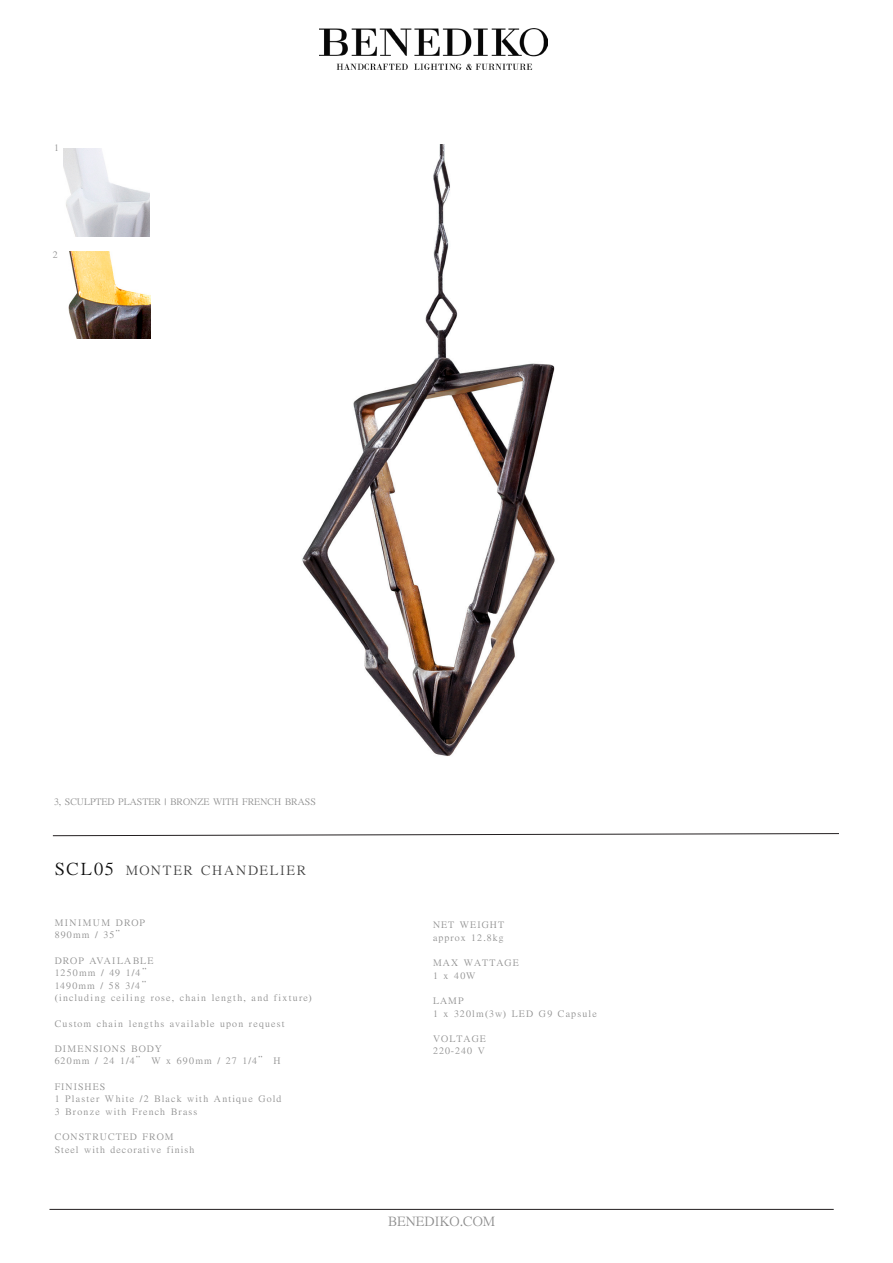
<style>
.page{position:relative;width:893px;height:1263px;background:#fff}
.page>*{position:absolute;margin:0;border:0;box-sizing:border-box;transform-origin:0 0}
.t1{font:300 15px "Li Sung";letter-spacing:.11em;color:#3f3f3f}
.t2{font:300 15px "Li Sung";color:#8c8c8c}
.t3{font:300 10.5px "Li Sung";letter-spacing:.1em;color:#8c8c8c}
.t4{font:300 10.5px "Li Sung";color:#8c8c8c}
.t5{font:300 10.5px "Li Sung";letter-spacing:.13em;color:#8c8c8c}
.s1{font-size:19.5px;color:#0c0c0c}
</style>
<div class="page">
<img style="left:320px;top:29px;width:228px;height:41px">
<img style="left:64px;top:149px;width:85px;height:87px">
<img style="left:68px;top:251px;width:82px;height:87px">
<img style="left:302px;top:145px;width:253px;height:611px">
<svg style="left:52px;top:833px;width:787px;height:3px"></svg>
<hr style="left:49px;top:1209px;width:785px;height:1px;background:#231f20">
<p class="t3" style="left:54px;top:142px;width:6px">1</p>
<p class="t3" style="left:53px;top:249px;width:6px">2</p>
<p class="t4" style="left:54px;top:796px;width:263px">3, SCULPTED PLASTER | BRONZE WITH FRENCH BRASS</p>
<p class="t1" style="left:55px;top:863px;width:253px"><span class="s1">SCL05</span> MONTER CHANDELIER</p>
<p class="t5" style="left:55px;top:917px;width:92px">MINIMUM DROP</p>
<p class="t3" style="left:55px;top:929px;width:72px">890mm / 35”</p>
<p class="t3" style="left:55px;top:955px;width:100px">DROP AVAILABLE</p>
<p class="t3" style="left:55px;top:967px;width:99px">1250mm / 49 1/4”</p>
<p class="t3" style="left:55px;top:980px;width:98px">1490mm / 58 3/4”</p>
<p class="t3" style="left:55px;top:992px;width:259px">(including ceiling rose, chain length, and fixture)</p>
<p class="t3" style="left:55px;top:1018px;width:231px">Custom chain lengths available upon request</p>
<p class="t3" style="left:55px;top:1043px;width:109px">DIMENSIONS BODY</p>
<p class="t3" style="left:55px;top:1055px;width:227px">620mm / 24 1/4” W x 690mm / 27 1/4” H</p>
<p class="t3" style="left:55px;top:1081px;width:52px">FINISHES</p>
<p class="t3" style="left:55px;top:1093px;width:228px">1 Plaster White /2 Black with Antique Gold</p>
<p class="t3" style="left:55px;top:1106px;width:144px">3 Bronze with French Brass</p>
<p class="t3" style="left:55px;top:1131px;width:120px">CONSTRUCTED FROM</p>
<p class="t3" style="left:55px;top:1144px;width:141px">Steel with decorative finish</p>
<p class="t3" style="left:433px;top:919px;width:73px">NET WEIGHT</p>
<p class="t3" style="left:433px;top:932px;width:72px">approx 12.8kg</p>
<p class="t3" style="left:433px;top:957px;width:87px">MAX WATTAGE</p>
<p class="t3" style="left:433px;top:970px;width:44px">1 x 40W</p>
<p class="t3" style="left:433px;top:995px;width:32px">LAMP</p>
<p class="t3" style="left:433px;top:1008px;width:165px">1 x 320lm(3w) LED G9 Capsule</p>
<p class="t3" style="left:433px;top:1033px;width:54px">VOLTAGE</p>
<p class="t3" style="left:433px;top:1045px;width:53px">220-240 V</p>
<p class="t2" style="left:388px;top:1213px;width:109px">BENEDIKO.COM</p>
</div>
